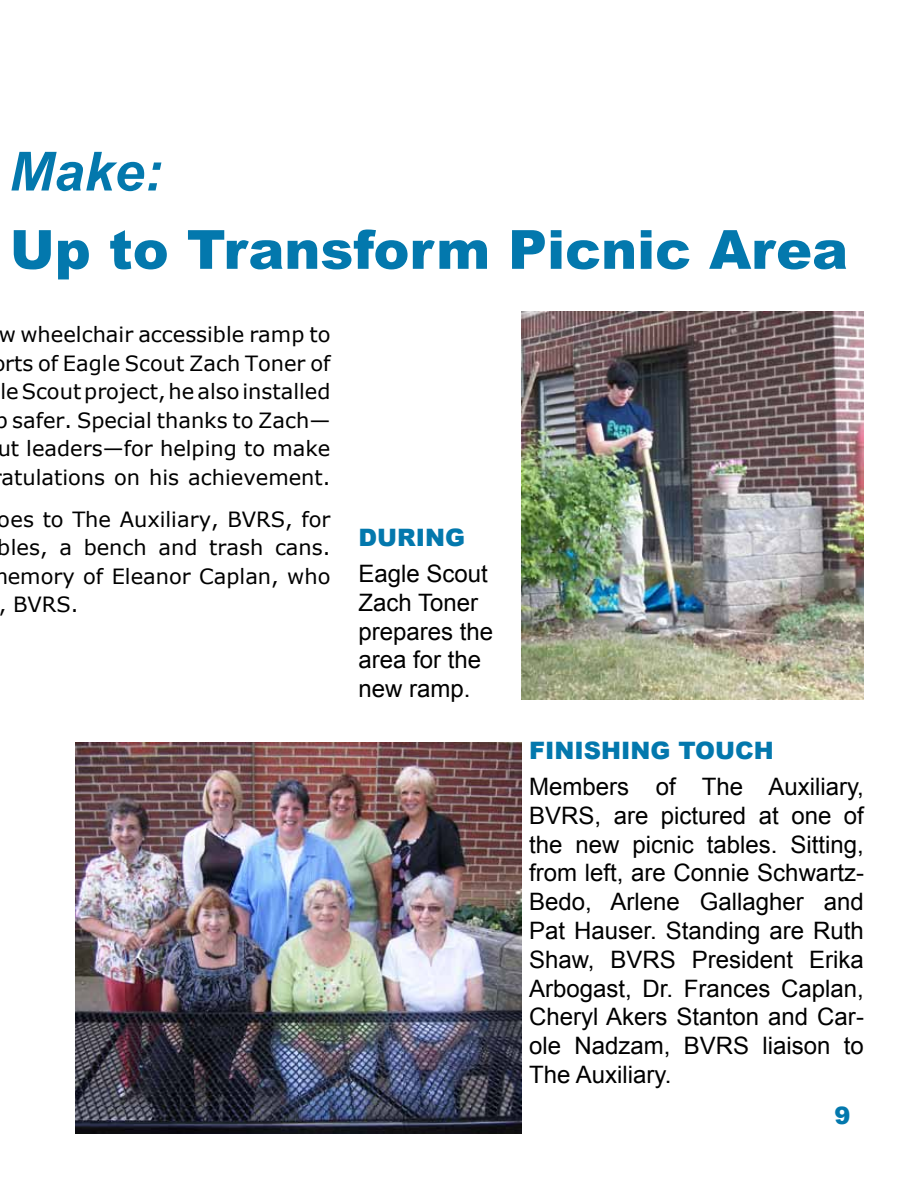
<style>
.page{position:relative;width:918px;height:1188px;background:#fff}
.page>*{position:absolute;margin:0;border:0;box-sizing:border-box;transform-origin:0 0}
.t1{font:900 54px "Arial";color:#0378ad}
.t2{font:italic 700 54px "Arial";color:#0378ad}
.Paragraph_Style_text{font:24px/28.8px "Arial";color:#000}
.Paragraph_Style_text-2{font:900 24px "Arial";color:#0378ad}
.t3{font:21px/28.5px "Verdana";color:#000;text-align:center}
</style>
<div class="page">
<img style="left:522px;top:311px;width:342px;height:388px">
<img style="left:76px;top:742px;width:446px;height:392px">
<h1 class="t2" style="left:9px;top:136px;width:155px">Make:</h1>
<h1 class="t1" style="left:10px;top:210px;width:840px">Up to Transform Picnic Area</h1>
<p class="t3" style="left:-6px;top:320px;width:338px">w wheelchair accessible ramp to rts of Eagle Scout Zach Toner of le Scout project, he also installed p safer. Special thanks to Zach— ut leaders—for helping to make atulations on his achievement.</p>
<p class="t3" style="left:-2px;top:505px;width:334px">oes to The Auxiliary, BVRS, for</p>
<p class="t3" style="left:-2px;top:533px;width:334px">bles, a bench and trash cans.</p>
<p class="t3" style="left:8px;top:562px;width:324px">emory of Eleanor Caplan, who</p>
<p class="t3" style="left:-2px;top:590px;width:82px">, BVRS.</p>
<p class="Paragraph_Style_text-2" style="left:359px;top:520px;width:108px">DURING</p>
<p class="Paragraph_Style_text" style="left:359px;top:559px;width:136px">Eagle Scout<br>Zach Toner prepares the area for the new ramp.</p>
<p class="Paragraph_Style_text-2" style="left:529px;top:734px;width:246px">FINISHING TOUCH</p>
<p class="Paragraph_Style_text" style="left:529px;top:772px;width:336px;text-align:justify">Members of The Auxiliary, BVRS, are pictured at one of the new picnic tables. Sitting, from left, are Connie Schwartz-Bedo, Arlene Gallagher and Pat Hauser. Standing are Ruth Shaw, BVRS President Erika Arbogast, Dr. Frances Caplan, Cheryl Akers Stanton and Car&shy;ole Nadzam, BVRS liaison to The Auxiliary.</p>
<p class="Paragraph_Style_text-2" style="left:834px;top:1098px;width:18px">9</p>
</div>
